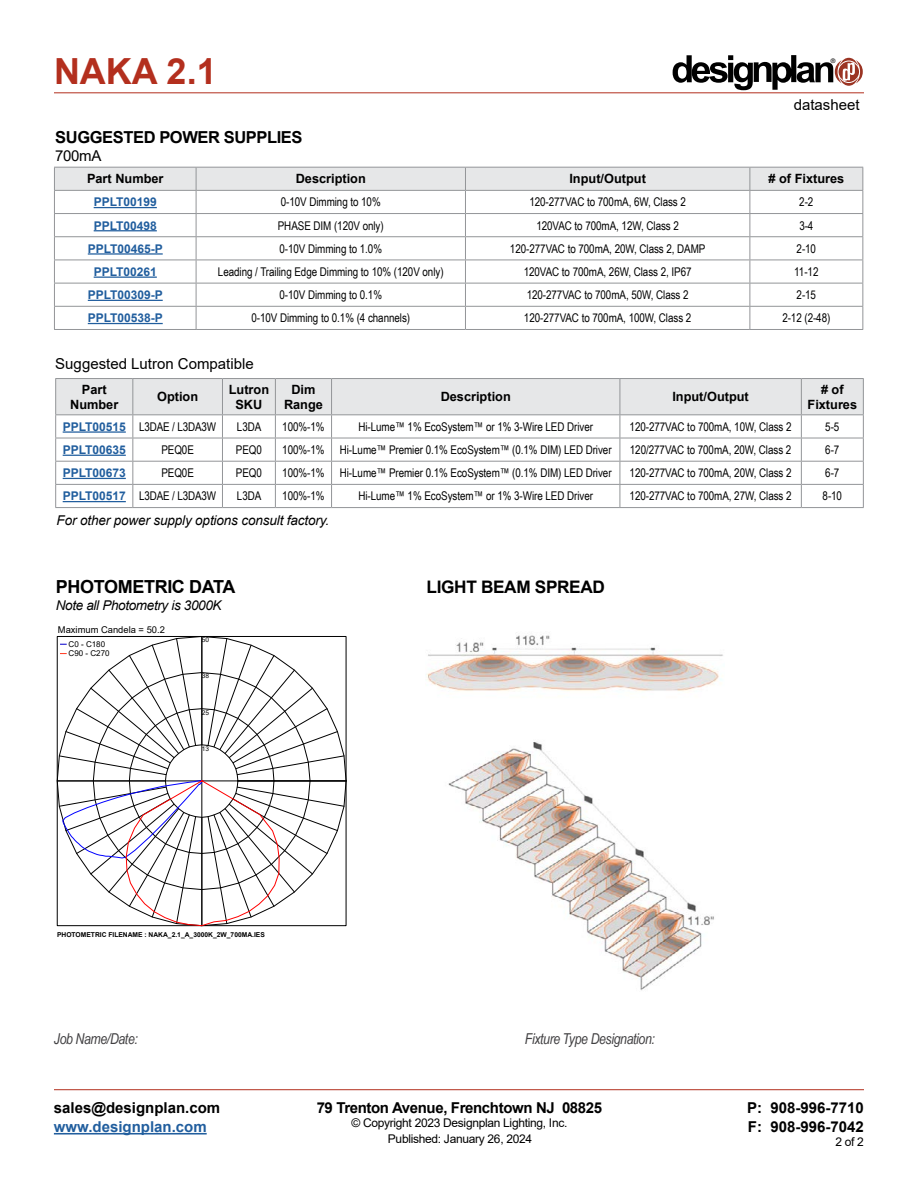
<style>
.page{position:relative;width:918px;height:1188px;background:#fff}
.page>*{position:absolute;margin:0;border:0;box-sizing:border-box;transform-origin:0 0}
.t1{font:700 36px "Arial";color:#b32f1e}
.t2{font:700 18px "Arial";letter-spacing:-.02em;color:#000}
.t3{font:700 17.25px "Arial";letter-spacing:-.02em;color:#000}
.t4{font:700 16.5px "Arial";letter-spacing:-.025em;color:#000}
.t5{font:700 15px/19.5px "Arial";color:#000}
.t6{font:15px "Arial";color:#000}
.t7{font:italic 15px "Arial Narrow";letter-spacing:-.025em;color:#414042}
.t8{font:700 15px "Arial";letter-spacing:-.025em;color:#000}
.t9{font:700 15px "Arial";color:#215e9e}
.t10{font:italic 13.5px "Arial";letter-spacing:-.01em;color:#000}
.t11{font:700 12.75px/15px "Arial";color:#000;text-align:center}
.t12{font:12px "Arial Narrow";letter-spacing:-.005em;color:#000}
.t13{font:700 12px "Arial";color:#215e9e}
.t14{font:12px "Arial";letter-spacing:-.025em;color:#000}
.t15{font:9.3px "Arial";color:#000}
.t16{font:8.1px/9px "Arial";color:#000}
.t17{font:700 6.75px "Arial";color:#000}
.t18{font:6.6px "Arial";letter-spacing:.005em;color:#000}
.t19{font:6.3px "Helvetica";color:#000}
.s1{font-family:"Arial";font-weight:700;color:#215e9e}
</style>
<div class="page">
<hr style="left:54px;top:93px;width:810px;height:1px;background:#b32f1e">
<hr style="left:54px;top:1089px;width:810px;height:1px;background:#b32f1e">
<hr style="left:54px;top:1133px;width:153px;height:2px;background:#215e9e">
<svg style="left:673px;top:55px;width:190px;height:35px"></svg>
<hr style="left:54px;top:329px;width:142px;height:1px;background:#939598">
<hr style="left:196px;top:329px;width:269px;height:1px;background:#939598">
<hr style="left:465px;top:329px;width:285px;height:1px;background:#939598">
<hr style="left:750px;top:329px;width:113px;height:1px;background:#939598">
<svg style="left:54px;top:167px;width:809px;height:162px"></svg>
<hr style="left:94px;top:207px;width:63px;height:1px;background:#215e9e">
<hr style="left:94px;top:230px;width:63px;height:1px;background:#215e9e">
<hr style="left:88px;top:253px;width:75px;height:2px;background:#215e9e">
<hr style="left:94px;top:277px;width:63px;height:1px;background:#215e9e">
<hr style="left:88px;top:300px;width:75px;height:1px;background:#215e9e">
<hr style="left:88px;top:323px;width:75px;height:1px;background:#215e9e">
<hr style="left:55px;top:507px;width:78px;height:1px;background:#939598">
<hr style="left:133px;top:507px;width:89px;height:1px;background:#939598">
<hr style="left:222px;top:507px;width:53px;height:1px;background:#939598">
<hr style="left:275px;top:507px;width:57px;height:1px;background:#939598">
<hr style="left:332px;top:507px;width:288px;height:1px;background:#939598">
<hr style="left:620px;top:507px;width:181px;height:1px;background:#939598">
<hr style="left:801px;top:507px;width:63px;height:1px;background:#939598">
<svg style="left:55px;top:379px;width:809px;height:128px"></svg>
<hr style="left:55px;top:378px;width:78px;height:1px;background:#939598">
<hr style="left:55px;top:379px;width:1px;height:35px;background:#939598">
<hr style="left:133px;top:378px;width:89px;height:1px;background:#939598">
<hr style="left:222px;top:378px;width:53px;height:1px;background:#939598">
<hr style="left:275px;top:378px;width:57px;height:1px;background:#939598">
<hr style="left:332px;top:378px;width:288px;height:1px;background:#939598">
<hr style="left:620px;top:378px;width:181px;height:1px;background:#939598">
<hr style="left:801px;top:378px;width:63px;height:1px;background:#939598">
<hr style="left:863px;top:379px;width:1px;height:35px;background:#939598">
<hr style="left:63px;top:431px;width:63px;height:2px;background:#215e9e">
<hr style="left:63px;top:455px;width:63px;height:1px;background:#215e9e">
<hr style="left:63px;top:478px;width:63px;height:1px;background:#215e9e">
<hr style="left:63px;top:501px;width:63px;height:1px;background:#215e9e">
<svg style="left:57px;top:636px;width:289px;height:290px"></svg>
<svg style="left:59px;top:639px;width:285px;height:287px"></svg>
<img style="left:427px;top:635px;width:296px;height:56px">
<img style="left:448px;top:742px;width:266px;height:249px">
<h1 class="t1" style="left:54px;top:46px;width:164px">NAKA 2.1</h1>
<p class="t19" style="left:831px;top:57px;width:6px">®</p>
<p class="t6" style="left:794px;top:95px;width:67px">datasheet</p>
<h3 class="t4" style="left:55px;top:125px;width:249px">SUGGESTED POWER SUPPLIES</h3>
<p class="t6" style="left:55px;top:145px;width:48px">700mA</p>
<p class="t11" style="left:87px;top:172px;width:78px">Part Number</p>
<p class="t11" style="left:296px;top:172px;width:72px">Description</p>
<p class="t11" style="left:569px;top:172px;width:78px">Input/Output</p>
<p class="t11" style="left:768px;top:172px;width:77px"># of Fixtures</p>
<p class="t13" style="left:94px;top:194px;width:65px">PPLT00199</p>
<p class="t12" style="left:281px;top:193px;width:102px">0-10V Dimming to 10%</p>
<p class="t12" style="left:529px;top:193px;width:158px">120-277VAC to 700mA, 6W, Class 2</p>
<p class="t12" style="left:799px;top:193px;width:16px">2-2</p>
<p class="t13" style="left:94px;top:217px;width:65px">PPLT00498</p>
<p class="t12" style="left:278px;top:216px;width:107px">PHASE DIM (120V only)</p>
<p class="t12" style="left:536px;top:216px;width:144px">120VAC to 700mA, 12W, Class 2</p>
<p class="t12" style="left:799px;top:216px;width:16px">3-4</p>
<p class="t13" style="left:88px;top:240px;width:77px">PPLT00465-P</p>
<p class="t12" style="left:279px;top:240px;width:104px">0-10V Dimming to 1.0%</p>
<p class="t12" style="left:510px;top:240px;width:197px">120-277VAC to 700mA, 20W, Class 2, DAMP</p>
<p class="t12" style="left:797px;top:240px;width:21px">2-10</p>
<p class="t13" style="left:94px;top:263px;width:65px">PPLT00261</p>
<p class="t12" style="left:218px;top:263px;width:227px">Leading / Trailing Edge Dimming to 10% (120V only)</p>
<p class="t12" style="left:524px;top:263px;width:169px">120VAC to 700mA, 26W, Class 2, IP67</p>
<p class="t12" style="left:794px;top:263px;width:26px">11-12</p>
<p class="t13" style="left:88px;top:286px;width:77px">PPLT00309-P</p>
<p class="t12" style="left:279px;top:286px;width:104px">0-10V Dimming to 0.1%</p>
<p class="t12" style="left:527px;top:286px;width:163px">120-277VAC to 700mA, 50W, Class 2</p>
<p class="t12" style="left:797px;top:286px;width:21px">2-15</p>
<p class="t13" style="left:88px;top:310px;width:77px">PPLT00538-P</p>
<p class="t12" style="left:251px;top:309px;width:160px">0-10V Dimming to 0.1% (4 channels)</p>
<p class="t12" style="left:524px;top:309px;width:169px">120-277VAC to 700mA, 100W, Class 2</p>
<p class="t12" style="left:782px;top:309px;width:50px">2-12 (2-48)</p>
<p class="t6" style="left:55px;top:354px;width:200px">Suggested Lutron Compatible</p>
<p class="t11" style="left:70px;top:382px;width:50px">Part<br>Number</p>
<p class="t11" style="left:157px;top:389px;width:43px">Option</p>
<p class="t11" style="left:229px;top:382px;width:42px">Lutron<br>SKU</p>
<p class="t11" style="left:284px;top:382px;width:40px">Dim<br>Range</p>
<p class="t11" style="left:441px;top:389px;width:72px">Description</p>
<p class="t11" style="left:672px;top:389px;width:78px">Input/Output</p>
<p class="t11" style="left:808px;top:382px;width:51px"># of<br>Fixtures</p>
<p class="t12" style="left:63px;top:418px;width:155px"><span class="s1">PPLT00515</span> L3DAE / L3DA3W</p>
<p class="t12" style="left:237px;top:418px;width:26px">L3DA</p>
<p class="t12" style="left:282px;top:418px;width:44px">100%-1%</p>
<p class="t12" style="left:358px;top:418px;width:236px">Hi-Lume™ 1% EcoSystem™ or 1% 3-Wire LED Driver</p>
<p class="t12" style="left:630px;top:418px;width:163px">120-277VAC to 700mA, 10W, Class 2</p>
<p class="t12" style="left:825px;top:418px;width:16px">5-5</p>
<p class="t13" style="left:63px;top:441px;width:65px">PPLT00635</p>
<p class="t12" style="left:161px;top:441px;width:34px">PEQ0E</p>
<p class="t12" style="left:236px;top:441px;width:28px">PEQ0</p>
<p class="t12" style="left:282px;top:441px;width:44px">100%-1%</p>
<p class="t12" style="left:340px;top:441px;width:273px">Hi-Lume™ Premier 0.1% EcoSystem™ (0.1% DIM) LED Driver</p>
<p class="t12" style="left:630px;top:441px;width:163px">120/277VAC to 700mA, 20W, Class 2</p>
<p class="t12" style="left:825px;top:441px;width:16px">6-7</p>
<p class="t13" style="left:63px;top:464px;width:65px">PPLT00673</p>
<p class="t12" style="left:161px;top:464px;width:34px">PEQ0E</p>
<p class="t12" style="left:236px;top:464px;width:28px">PEQ0</p>
<p class="t12" style="left:282px;top:464px;width:44px">100%-1%</p>
<p class="t12" style="left:340px;top:464px;width:273px">Hi-Lume™ Premier 0.1% EcoSystem™ (0.1% DIM) LED Driver</p>
<p class="t12" style="left:630px;top:464px;width:163px">120-277VAC to 700mA, 20W, Class 2</p>
<p class="t12" style="left:825px;top:464px;width:16px">6-7</p>
<p class="t12" style="left:63px;top:487px;width:155px"><span class="s1">PPLT00517</span> L3DAE / L3DA3W</p>
<p class="t12" style="left:237px;top:487px;width:26px">L3DA</p>
<p class="t12" style="left:282px;top:487px;width:44px">100%-1%</p>
<p class="t12" style="left:358px;top:487px;width:236px">Hi-Lume™ 1% EcoSystem™ or 1% 3-Wire LED Driver</p>
<p class="t12" style="left:630px;top:487px;width:163px">120-277VAC to 700mA, 27W, Class 2</p>
<p class="t12" style="left:823px;top:487px;width:21px">8-10</p>
<p class="t10" style="left:57px;top:512px;width:274px">For other power supply options consult factory.</p>
<h2 class="t2" style="left:56px;top:574px;width:181px">PHOTOMETRIC DATA</h2>
<p class="t10" style="left:56px;top:596px;width:167px">Note all Photometry is 3000K</p>
<p class="t15" style="left:58px;top:624px;width:109px">Maximum Candela = 50.2</p>
<p class="t16" style="left:69px;top:640px;width:43px">C0 - C180<br>C90 - C270</p>
<p class="t18" style="left:202px;top:636px;width:9px">50</p>
<p class="t18" style="left:202px;top:672px;width:9px">38</p>
<p class="t18" style="left:202px;top:708px;width:9px">25</p>
<p class="t18" style="left:202px;top:744px;width:9px">13</p>
<p class="t17" style="left:57px;top:930px;width:209px">PHOTOMETRIC FILENAME : NAKA_2.1_A_3000K_2W_700MA.IES</p>
<h3 class="t3" style="left:427px;top:575px;width:180px">LIGHT BEAM SPREAD</h3>
<p class="t7" style="left:54px;top:1028px;width:85px">Job Name/Date:</p>
<p class="t7" style="left:525px;top:1029px;width:132px">Fixture Type Designation:</p>
<p class="t5" style="left:54px;top:1098px;width:168px">sales@designplan.com</p>
<p class="t9" style="left:54px;top:1116px;width:154px">www.designplan.com</p>
<p class="t8" style="left:317px;top:1097px;width:287px">79 Trenton Avenue, Frenchtown NJ 08825</p>
<p class="t14" style="left:351px;top:1115px;width:217px">© Copyright 2023 Designplan Lighting, Inc.</p>
<p class="t5" style="left:747px;top:1098px;width:118px">P: 908-996-7710<br>F: 908-996-7042</p>
<p class="t14" style="left:388px;top:1130px;width:146px">Published: January 26, 2024</p>
<p class="t14" style="left:835px;top:1133px;width:30px">2 of 2</p>
</div>
